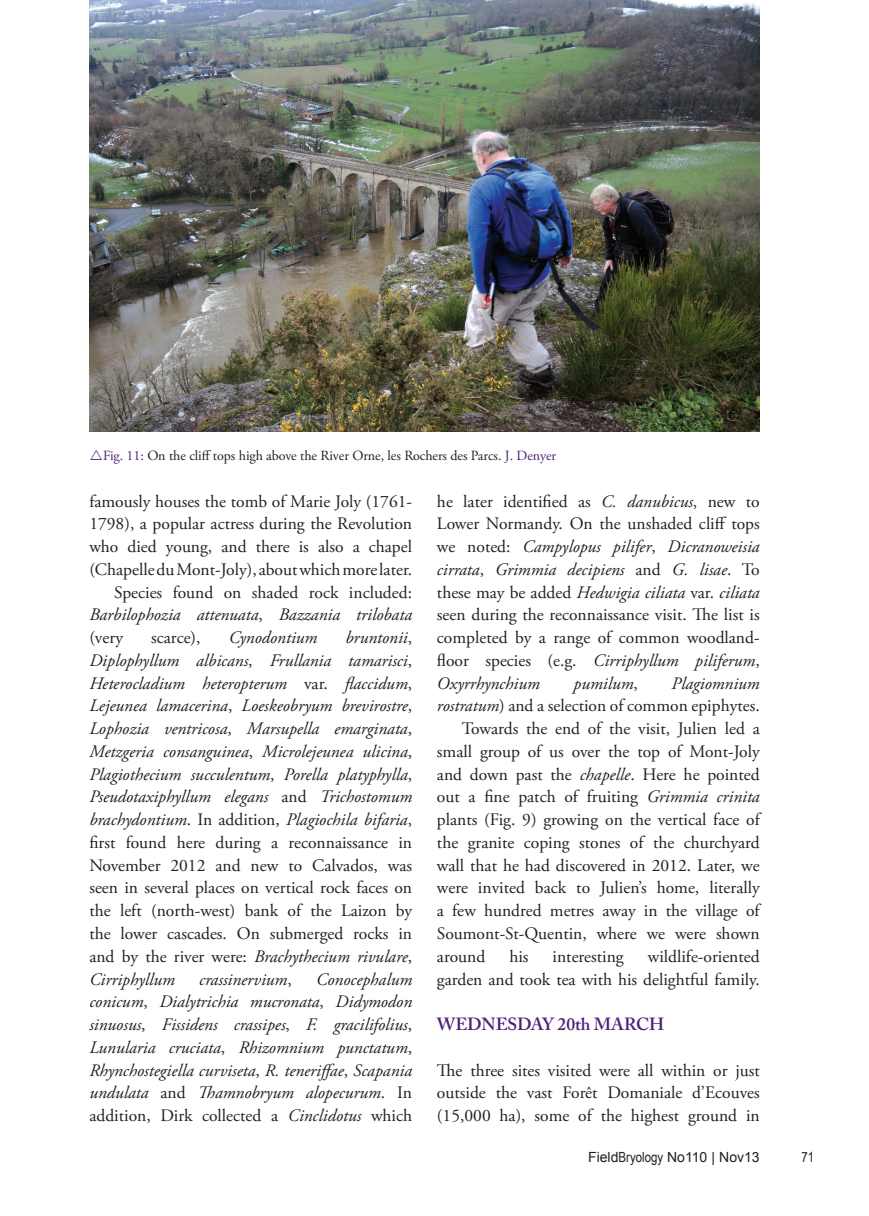
<style>
.page{position:relative;width:869px;height:1216px;background:#fff}
.page>*{position:absolute;margin:0;border:0;box-sizing:border-box;transform-origin:0 0}
.t1{font:17.5px/22.8px "Adobe Garamond Pro";color:#231f20;text-align:justify}
.t2{font:italic 17.5px/22.8px "Adobe Garamond Pro";color:#231f20;text-align:justify}
.Article_Subhead{font:600 17.5px "Adobe Caslon Pro";letter-spacing:-.005em;color:#4c1f79}
.Figure_Legend{font:14px "Adobe Garamond Pro";letter-spacing:-.005em;color:#231f20}
.t3{font:14px "Arial";color:#231f20}
.t4{font:14px "Arial Narrow";color:#231f20}
.s1{color:#4c1f79}
.s2{font-style:italic}
.s3{font-style:normal}
.s4{font-family:"Arial Narrow"}
</style>
<div class="page">
<img style="left:89px;top:0;width:670px;height:432px">
<p class="Figure_Legend" style="left:103px;top:447px;width:454px"><span class="s1">Fig. 11:</span> On the cliff tops high above the River Orne, les Rochers des Parcs. <span class="s1">J. Denyer</span></p>
<p class="t1" style="left:89px;top:490px;width:324px">famously houses the tomb of Marie Joly (1761- 1798), a popular actress during the Revolution who died young, and there is also a chapel (Chapelle du Mont-Joly), about which more later.</p>
<p class="t1" style="left:89px;top:581px;width:324px;text-indent:25px">Species found on shaded rock included:<br><span class="s2">Barbilophozia attenuata</span>, <span class="s2">Bazzania trilobata </span>(very</p>
<p class="t2" style="left:89px;top:626px;width:324px;text-indent:256px">bruntonii<span class="s3">, </span>Diplophyllum albicans<span class="s3">,</span> Frullania tamarisci<span class="s3">, </span>Heterocladium heteropterum <span class="s3">var.</span> flaccidum<span class="s3">, </span>Lejeunea lamacerina<span class="s3">,</span> Loeskeobryum brevirostre<span class="s3">, </span>Lophozia ventricosa<span class="s3">,</span> Marsupella emarginata<span class="s3">, </span>Metzgeria consanguinea<span class="s3">,</span> Microlejeunea ulicina<span class="s3">, </span>Plagiothecium succulentum<span class="s3">,</span> Porella platyphylla<span class="s3">, </span>Pseudotaxiphyllum elegans <span class="s3">and</span> Trichostomum brachydontium<span class="s3">. In addition,</span> Plagiochila bifaria<span class="s3">, first found here during a reconnaissance in November 2012 and new to Calvados, was seen in several places on vertical rock faces on the left (north-west) bank of the Laizon by the lower cascades. On submerged rocks in and by the river were:</span> Brachythecium rivulare<span class="s3">, </span>Cirriphyllum</p>
<p class="t1" style="left:151px;top:626px;width:51px">scarce),</p>
<p class="t2" style="left:228px;top:626px;width:90px">Cynodontium</p>
<p class="t2" style="left:89px;top:968px;width:324px;text-indent:227px">Conocephalum conicum<span class="s3">,</span> Dialytrichia mucronata<span class="s3">,</span> Didymodon sinuosus<span class="s3">,</span> Fissidens crassipes<span class="s3">,</span> F. gracilifolius<span class="s3">, </span>Lunularia cruciata<span class="s3">,</span> Rhizomnium punctatum<span class="s3">, </span>Rhynchostegiella curviseta<span class="s3">,</span> R. teneriffae<span class="s3">,</span> Scapania undulata <span class="s3">and</span> Thamnobryum alopecurum<span class="s3">. In addition, Dirk collected a</span> Cinclidotus <span class="s3">which</span></p>
<p class="t2" style="left:199px;top:968px;width:94px">crassinervium<span class="s3">,</span></p>
<p class="t1" style="left:437px;top:490px;width:324px">he later identified as <span class="s2">C. danubicus</span>, new to Lower Normandy. On the unshaded cliff tops we noted: <span class="s2">Campylopus pilifer</span>, <span class="s2">Dicranoweisia cirrata</span>, <span class="s2">Grimmia decipiens</span> and <span class="s2">G. lisae</span>. To these may be added <span class="s2">Hedwigia ciliata</span> var. <span class="s2">ciliata </span>seen during the reconnaissance visit. The list is completed by a range of common woodland&shy;floor species (e.g. <span class="s2">Cirriphyllum piliferum</span>, <span class="s2">Oxyrrhynchium</span></p>
<p class="t1" style="left:437px;top:672px;width:324px;text-align:right"><span class="s2">Plagiomnium<br>rostratum</span>) and a selection of common epiphytes.</p>
<p class="t1" style="left:437px;top:717px;width:324px;text-indent:25px">Towards the end of the visit, Julien led a small group of us over the top of Mont-Joly and down past the <span class="s2">chapelle</span>. Here he pointed out a fine patch of fruiting <span class="s2">Grimmia crinita </span>plants (Fig. 9) growing on the vertical face of the granite coping stones of the churchyard wall that he had discovered in 2012. Later, we were invited back to Julien’s home, literally a few hundred metres away in the village of Soumont-St-Quentin, where we were shown around</p>
<p class="t2" style="left:573px;top:672px;width:66px">pumilum<span class="s3">,</span></p>
<p class="t1" style="left:437px;top:945px;width:324px;text-align:right">wildlife-oriented<br>garden and took tea with his delightful family.</p>
<p class="Article_Subhead" style="left:437px;top:1013px;width:229px">WEDNESDAY 20th MARCH</p>
<p class="t1" style="left:437px;top:1059px;width:324px">The three sites visited were all within or just outside the vast Forêt Domaniale d’Ecouves (15,000 ha), some of the highest ground in</p>
<p class="t1" style="left:509px;top:945px;width:21px">his</p>
<p class="t1" style="left:552px;top:945px;width:73px">interesting</p>
<p class="t3" style="left:588px;top:1147px;width:173px">Field<span class="s4">Bryology</span> No110 | Nov13</p>
<p class="t4" style="left:801px;top:1146px;width:14px">71</p>
</div>
